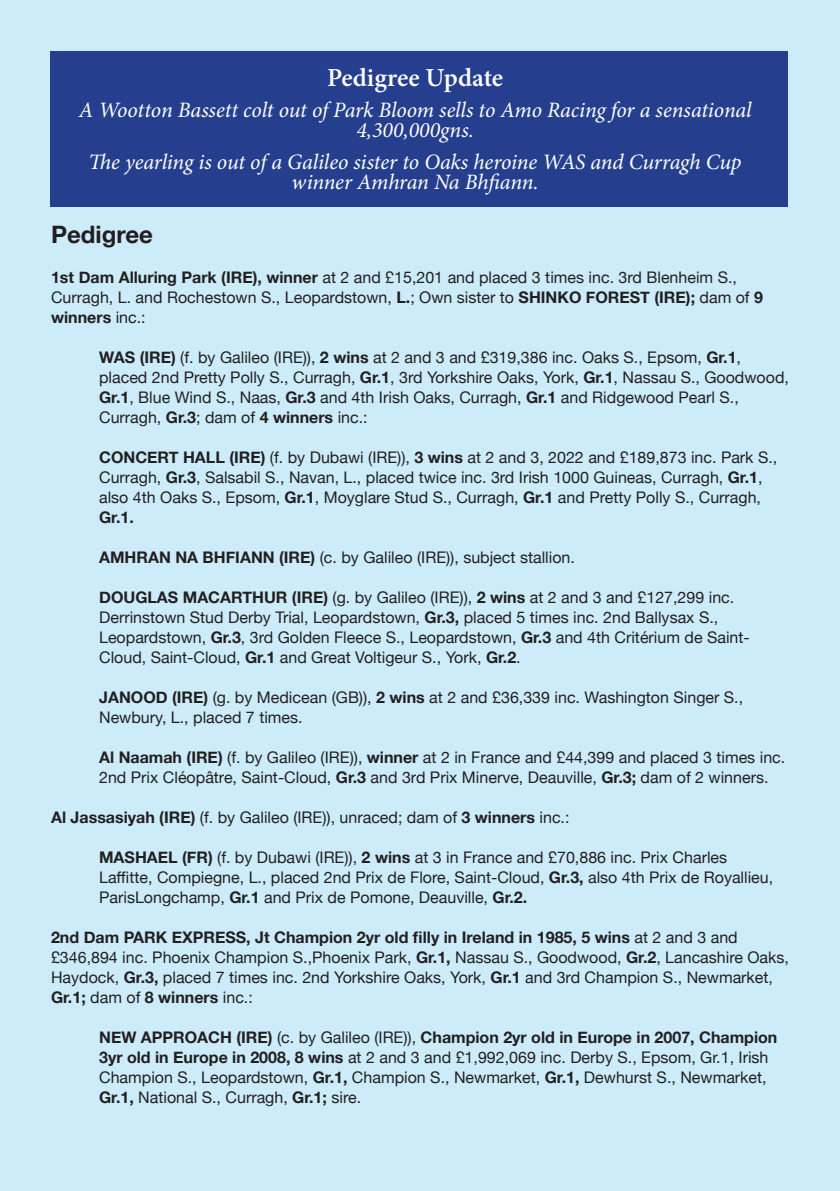
<style>
.page{position:relative;width:840px;height:1191px;background:#fff}
.page>*{position:absolute;margin:0;border:0;box-sizing:border-box;transform-origin:0 0}
.t1{font:600 26px "Minion Pro";color:#fff}
.t2{font:700 24px "Helvetica Neue";color:#231f20}
.t3{font:italic 22px/20px "Minion Pro";letter-spacing:-.01em;color:#fff;text-align:center}
.t4{font:16px/20px "Helvetica Neue";color:#231f20}
.s1{font-weight:700}
</style>
<div class="page">
<div style="left:0;top:0;width:839px;height:1191px;background:#ccecfa"></div>
<div style="left:50px;top:51px;width:737px;height:156px;background:#253f8e"></div>
<h1 class="t1" style="left:327px;top:60px;width:178px">Pedigree Update</h1>
<h3 class="t3" style="left:79px;top:100px;width:674px">A Wootton Bassett colt out of Park Bloom sells to Amo Racing for a sensational<br>4,300,000gns.</h3>
<h3 class="t3" style="left:89px;top:151px;width:654px">The yearling is out of a Galileo sister to Oaks heroine WAS and Curragh Cup winner Amhran Na Bhfiann.</h3>
<h2 class="t2" style="left:51px;top:216px;width:103px">Pedigree</h2>
<p class="t4" style="left:51px;top:268px;width:713px"><span class="s1">1st Dam Alluring Park (IRE), winner</span> at 2 and £15,201 and placed 3 times inc. 3rd Blenheim S.,<br>Curragh, L. and Rochestown S., Leopardstown, <span class="s1">L.</span>; Own sister to <span class="s1">SHINKO FOREST (IRE);</span> dam of <span class="s1">9 winners</span> inc.:</p>
<p class="t4" style="left:99px;top:348px;width:691px"><span class="s1">WAS (IRE)</span> (f. by Galileo (IRE)), <span class="s1">2 wins</span> at 2 and 3 and £319,386 inc. Oaks S., Epsom, <span class="s1">Gr.1</span>, placed 2nd Pretty Polly S., Curragh, <span class="s1">Gr.1</span>, 3rd Yorkshire Oaks, York, <span class="s1">Gr.1</span>, Nassau S., Goodwood, <span class="s1">Gr.1</span>, Blue Wind S., Naas, <span class="s1">Gr.3</span> and 4th Irish Oaks, Curragh, <span class="s1">Gr.1</span> and Ridgewood Pearl S., Curragh, <span class="s1">Gr.3</span>; dam of <span class="s1">4 winners</span> inc.:</p>
<p class="t4" style="left:99px;top:448px;width:679px"><span class="s1">CONCERT HALL (IRE)</span> (f. by Dubawi (IRE)), <span class="s1">3 wins</span> at 2 and 3, 2022 and £189,873 inc. Park S., Curragh, <span class="s1">Gr.3</span>, Salsabil S., Navan, L., placed twice inc. 3rd Irish 1000 Guineas, Curragh, <span class="s1">Gr.1</span>, also 4th Oaks S., Epsom, <span class="s1">Gr.1</span>, Moyglare Stud S., Curragh, <span class="s1">Gr.1</span> and Pretty Polly S., Curragh, <span class="s1">Gr.1.</span></p>
<p class="t4" style="left:99px;top:548px;width:477px"><span class="s1">AMHRAN NA BHFIANN (IRE)</span> (c. by Galileo (IRE)), subject stallion.</p>
<p class="t4" style="left:99px;top:588px;width:651px"><span class="s1">DOUGLAS MACARTHUR (IRE)</span> (g. by Galileo (IRE)), <span class="s1">2 wins</span> at 2 and 3 and £127,299 inc.<br>Derrinstown Stud Derby Trial, Leopardstown, <span class="s1">Gr.3,</span> placed 5 times inc. 2nd Ballysax S., Leopardstown, <span class="s1">Gr.3</span>, 3rd Golden Fleece S., Leopardstown, <span class="s1">Gr.3</span> and 4th Critérium de Saint-Cloud, Saint-Cloud, <span class="s1">Gr.1</span> and Great Voltigeur S., York, <span class="s1">Gr.2</span>.</p>
<p class="t4" style="left:99px;top:688px;width:645px"><span class="s1">JANOOD (IRE)</span> (g. by Medicean (GB)), <span class="s1">2 wins</span> at 2 and £36,339 inc. Washington Singer S.,<br>Newbury, L., placed 7 times.</p>
<p class="t4" style="left:99px;top:748px;width:687px"><span class="s1">Al Naamah (IRE)</span> (f. by Galileo (IRE)), <span class="s1">winner</span> at 2 in France and £44,399 and placed 3 times inc.<br>2nd Prix Cléopâtre, Saint-Cloud, <span class="s1">Gr.3</span> and 3rd Prix Minerve, Deauville, <span class="s1">Gr.3;</span> dam of 2 winners.</p>
<p class="t4" style="left:51px;top:808px;width:519px"><span class="s1">Al Jassasiyah (IRE)</span> (f. by Galileo (IRE)), unraced; dam of <span class="s1">3 winners</span> inc.:</p>
<p class="t4" style="left:99px;top:848px;width:675px"><span class="s1">MASHAEL (FR)</span> (f. by Dubawi (IRE)), <span class="s1">2 wins</span> at 3 in France and £70,886 inc. Prix Charles<br>Laffitte, Compiegne, L., placed 2nd Prix de Flore, Saint-Cloud, <span class="s1">Gr.3,</span> also 4th Prix de Royallieu,<br>ParisLongchamp, <span class="s1">Gr.1</span> and Prix de Pomone, Deauville, <span class="s1">Gr.2.</span></p>
<p class="t4" style="left:51px;top:928px;width:739px"><span class="s1">2nd Dam PARK EXPRESS, Jt Champion 2yr old filly in Ireland in 1985, 5 wins</span> at 2 and 3 and £346,894 inc. Phoenix Champion S.,Phoenix Park, <span class="s1">Gr.1,</span> Nassau S., Goodwood, <span class="s1">Gr.2</span>, Lancashire Oaks, Haydock, <span class="s1">Gr.3,</span> placed 7 times inc. 2nd Yorkshire Oaks, York, <span class="s1">Gr.1</span> and 3rd Champion S., Newmarket, <span class="s1">Gr.1;</span> dam of <span class="s1">8 winners</span> inc.:</p>
<p class="t4" style="left:99px;top:1028px;width:679px"><span class="s1">NEW APPROACH (IRE)</span> (c. by Galileo (IRE)), <span class="s1">Champion 2yr old in Europe in 2007, Champion 3yr old in Europe in 2008, 8 wins</span> at 2 and 3 and £1,992,069 inc. Derby S., Epsom, Gr.1, Irish Champion S., Leopardstown, <span class="s1">Gr.1,</span> Champion S., Newmarket, <span class="s1">Gr.1,</span> Dewhurst S., Newmarket, <span class="s1">Gr.1,</span> National S., Curragh, <span class="s1">Gr.1;</span> sire.</p>
</div>
